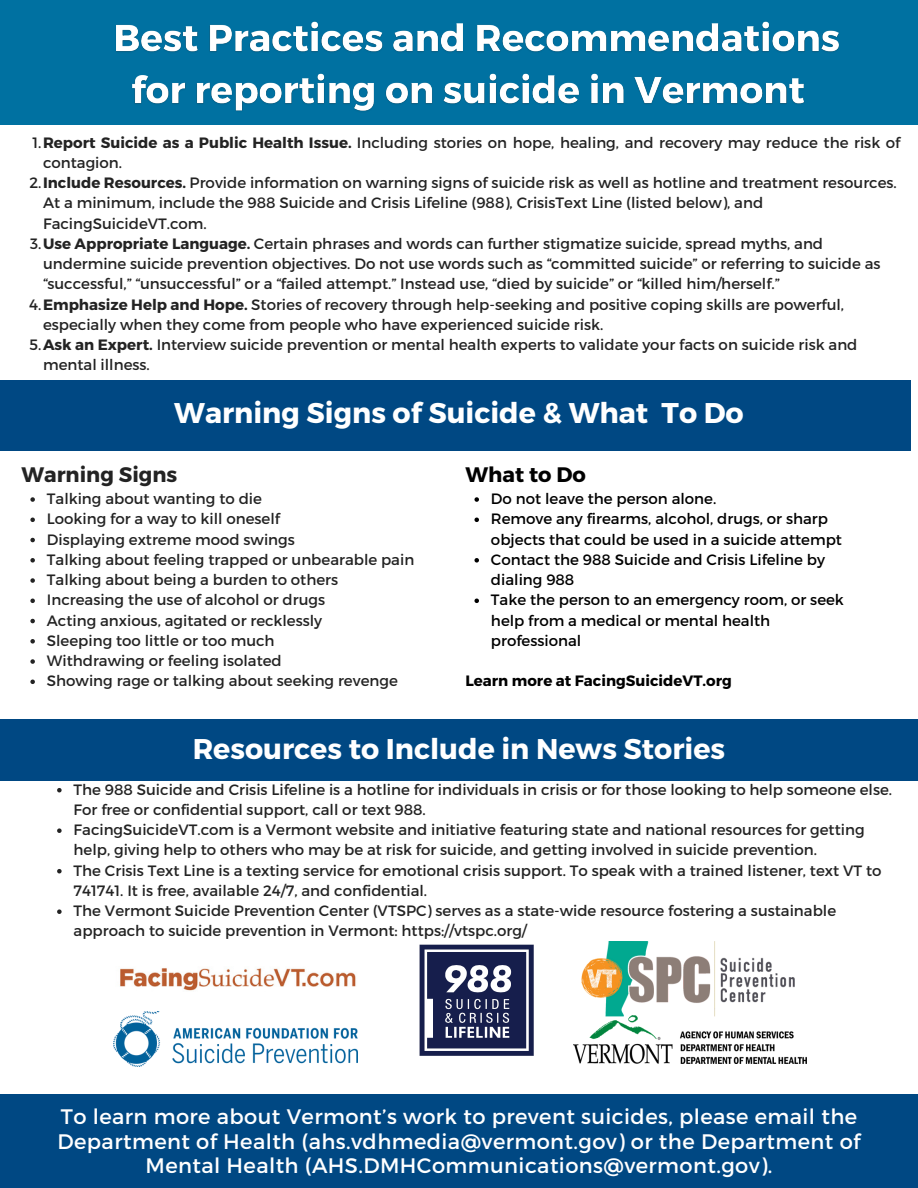
<style>
.page{position:relative;width:918px;height:1188px;background:#fff}
.page>*{position:absolute;margin:0;border:0;box-sizing:border-box;transform-origin:0 0}
.t1{font:700 28.5px "Montserrat";color:#fff}
.t2{font:21px/24.8px "Montserrat";letter-spacing:.02em;color:#fff;text-align:center}
.t3{font:700 21px "Montserrat";color:#232323}
.t4{font:700 21px "Montserrat";color:#000}
.t5{font:15px/20.2px "Montserrat";color:#232323}
.t6{font:15px/20.2px "Montserrat";color:#000}
.t7{font:700 15px "Montserrat";color:#000}
.s1{font-weight:700}
</style>
<div class="page">
<div style="left:0;top:1095px;width:918px;height:93px;background:#004883"></div>
<div style="left:0;top:719px;width:918px;height:61px;background:#004883"></div>
<div style="left:0;top:0;width:918px;height:125px;background:#0071a1"></div>
<img style="left:419px;top:944px;width:115px;height:112px">
<img style="left:120px;top:968px;width:236px;height:44px">
<img style="left:581px;top:942px;width:214px;height:74px">
<img style="left:574px;top:1016px;width:233px;height:47px">
<img style="left:113px;top:1012px;width:244px;height:55px">
<svg style="left:57px;top:788px;width:5px;height:4px"></svg>
<svg style="left:57px;top:828px;width:5px;height:5px"></svg>
<svg style="left:57px;top:869px;width:5px;height:4px"></svg>
<svg style="left:57px;top:909px;width:5px;height:5px"></svg>
<img style="left:113px;top:14px;width:731px;height:103px">
<div style="left:0;top:381px;width:911px;height:70px;background:#004883"></div>
<svg style="left:30px;top:497px;width:5px;height:5px"></svg>
<svg style="left:30px;top:518px;width:5px;height:4px"></svg>
<svg style="left:30px;top:538px;width:5px;height:4px"></svg>
<svg style="left:30px;top:558px;width:5px;height:5px"></svg>
<svg style="left:30px;top:578px;width:5px;height:5px"></svg>
<svg style="left:30px;top:599px;width:5px;height:4px"></svg>
<svg style="left:30px;top:619px;width:5px;height:4px"></svg>
<svg style="left:30px;top:639px;width:5px;height:5px"></svg>
<svg style="left:30px;top:659px;width:5px;height:5px"></svg>
<svg style="left:30px;top:680px;width:5px;height:4px"></svg>
<svg style="left:474px;top:497px;width:5px;height:5px"></svg>
<svg style="left:474px;top:518px;width:5px;height:4px"></svg>
<svg style="left:474px;top:558px;width:5px;height:5px"></svg>
<svg style="left:474px;top:599px;width:5px;height:4px"></svg>
<p class="t5" style="left:43px;top:131px;width:859px;text-indent:-11px">1.<span class="s1">Report Suicide as a Public Health Issue.</span> Including stories on hope, healing, and recovery may reduce the risk of contagion.</p>
<p class="t5" style="left:43px;top:172px;width:855px;text-indent:-14px">2.<span class="s1">Include Resources.</span> Provide information on warning signs of suicide risk as well as hotline and treatment resources.<br>At a minimum, include the 988 Suicide and Crisis Lifeline (988), CrisisText Line (listed below), and<br>FacingSuicideVT.com.</p>
<p class="t5" style="left:43px;top:233px;width:839px;text-indent:-13px">3.<span class="s1">Use Appropriate Language.</span> Certain phrases and words can further stigmatize suicide, spread myths, and undermine suicide prevention objectives. Do not use words such as “committed suicide” or referring to suicide as “successful,” “unsuccessful” or a “failed attempt.” Instead use, “died by suicide” or “killed him/herself.”</p>
<p class="t5" style="left:43px;top:293px;width:803px;text-indent:-14px">4.<span class="s1">Emphasize Help and Hope.</span> Stories of recovery through help-seeking and positive coping skills are powerful, especially when they come from people who have experienced suicide risk.</p>
<p class="t5" style="left:43px;top:334px;width:816px;text-indent:-13px">5.<span class="s1">Ask an Expert.</span> Interview suicide prevention or mental health experts to validate your facts on suicide risk and mental illness.</p>
<p class="t1" style="left:174px;top:395px;width:571px">Warning Signs of Suicide &amp; What To Do</p>
<p class="t3" style="left:21px;top:460px;width:157px">Warning Signs</p>
<p class="t5" style="left:47px;top:488px;width:217px">Talking about wanting to die</p>
<h3 class="t5" style="left:47px;top:508px;width:235px">Looking for a way to kill oneself</h3>
<p class="t5" style="left:47px;top:528px;width:249px">Displaying extreme mood swings</p>
<p class="t5" style="left:47px;top:549px;width:369px">Talking about feeling trapped or unbearable pain</p>
<p class="t5" style="left:47px;top:569px;width:293px">Talking about being a burden to others</p>
<p class="t5" style="left:47px;top:589px;width:280px">Increasing the use of alcohol or drugs</p>
<h5 class="t5" style="left:47px;top:609px;width:277px">Acting anxious, agitated or recklessly</h5>
<h2 class="t5" style="left:47px;top:630px;width:229px">Sleeping too little or too much</h2>
<p class="t5" style="left:47px;top:650px;width:236px">Withdrawing or feeling isolated</p>
<p class="t5" style="left:47px;top:670px;width:352px">Showing rage or talking about seeking revenge</p>
<p class="t4" style="left:465px;top:460px;width:122px">What to Do</p>
<p class="t6" style="left:491px;top:488px;width:227px">Do not leave the person alone.</p>
<p class="t6" style="left:491px;top:508px;width:353px">Remove any firearms, alcohol, drugs, or sharp objects that could be used in a suicide attempt</p>
<p class="t6" style="left:491px;top:549px;width:336px">Contact the 988 Suicide and Crisis Lifeline by dialing 988</p>
<p class="t6" style="left:491px;top:589px;width:354px">Take the person to an emergency room, or seek help from a medical or mental health professional</p>
<p class="t7" style="left:465px;top:671px;width:268px">Learn more at FacingSuicideVT.org</p>
<p class="t1" style="left:193px;top:730px;width:534px">Resources to Include in News Stories</p>
<p class="t5" style="left:74px;top:779px;width:820px">The 988 Suicide and Crisis Lifeline is a hotline for individuals in crisis or for those looking to help someone else.<br>For free or confidential support, call or text 988.</p>
<p class="t5" style="left:74px;top:819px;width:793px">FacingSuicideVT.com is a Vermont website and initiative featuring state and national resources for getting help, giving help to others who may be at risk for suicide, and getting involved in suicide prevention.</p>
<h2 class="t5" style="left:74px;top:860px;width:809px">The Crisis Text Line is a texting service for emotional crisis support. To speak with a trained listener, text VT to<br>741741. It is free, available 24/7, and confidential.</h2>
<h3 class="t5" style="left:74px;top:900px;width:764px">The Vermont Suicide Prevention Center (VTSPC) serves as a state-wide resource fostering a sustainable approach to suicide prevention in Vermont: https://vtspc.org/</h3>
<p class="t2" style="left:58px;top:1103px;width:804px">To learn more about Vermont’s work to prevent suicides, please email the<br>Department of Health (ahs.vdhmedia@vermont.gov) or the Department of<br>Mental Health (AHS.DMHCommunications@vermont.gov).</p>
</div>
